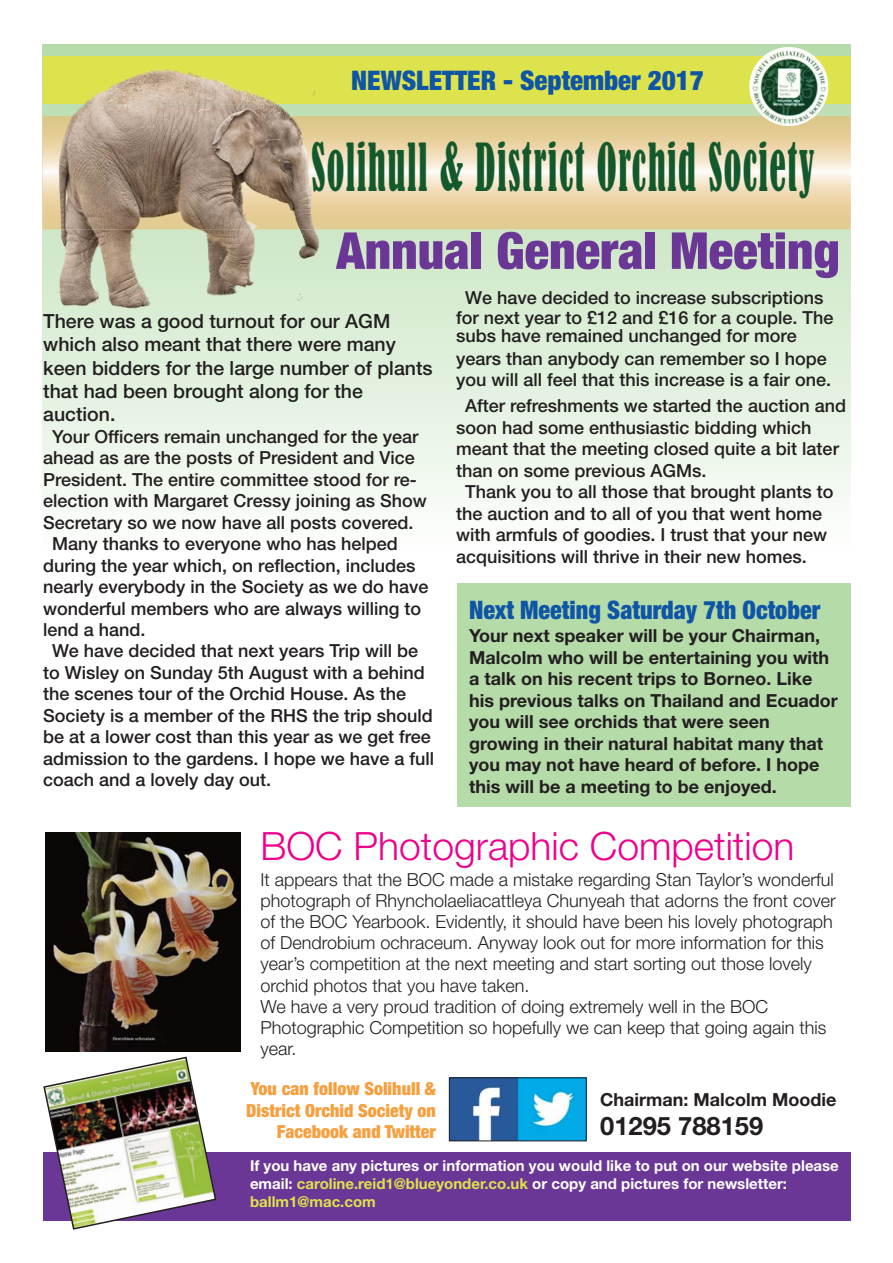
<style>
.page{position:relative;width:893px;height:1263px;background:#fff}
.page>*{position:absolute;margin:0;border:0;box-sizing:border-box;transform-origin:0 0}
.t1{font:condensed 61.5px "Bernard";letter-spacing:.04em;color:#14592c;scale:.6 1}
.t2{font:900 condensed 51px "Helvetica Neue";color:#6b3796}
.t3{font:300 39px "Helvetica Neue";color:#ec008c}
.t4{font:900 condensed 27px "Helvetica Neue";color:#0e55a6}
.t5{font:900 condensed 25.5px "Helvetica Neue";color:#0e55a6;scale:.95 1}
.t6{font:700 25.5px "Helvetica Neue";color:#231f20}
.t7{font:500 19.5px/23.2px "Helvetica Neue";color:#231f20}
.t8{font:500 18px/20.5px "Helvetica Neue";color:#231f20}
.t9{font:300 18px/21.3px "Helvetica Neue";color:#231f20}
.t10{font:700 18px/21.5px "Helvetica Neue";color:#231f20}
.t11{font:900 condensed 18px/21.6px "Helvetica Neue";color:#f79f3e;text-align:right}
.t12{font:700 15px/17.9px "Helvetica Neue";color:#fff}
.s1{color:#dde34c}
</style>
<div class="page">
<svg style="left:43px;top:45px;width:807px;height:458px;background:#dfefdb"></svg>
<div style="left:43px;top:56px;width:807px;height:48px;background:#dde34c"></div>
<img style="left:850px;top:116px;width:1px;height:113px">
<img style="left:320px;top:116px;width:530px;height:113px">
<img style="left:43px;top:116px;width:15px;height:113px">
<div style="left:43px;top:1152px;width:807px;height:68px;background:#6b3796"></div>
<img style="left:451px;top:1079px;width:134px;height:60px">
<div style="left:449px;top:1077px;width:138px;height:64px;border:1px solid #231f20"></div>
<img style="left:749px;top:47px;width:79px;height:79px;border-radius:50%">
<img style="left:43px;top:1056px;width:174px;height:174px">
<img style="left:58px;top:104px;width:262px;height:205px">
<img style="left:84px;top:69px;width:192px;height:35px">
<img style="left:59px;top:116px;width:256px;height:113px">
<div style="left:457px;top:584px;width:393px;height:223px;background:#b5dba9"></div>
<img style="left:46px;top:833px;width:194px;height:219px">
<h3 class="t4" style="left:351px;top:70px;width:354px">NEWSLETTER - September 2017</h3>
<h1 class="t1" style="left:311px;top:134px;width:840px">Solihull &amp; District Orchid Society</h1>
<h2 class="t2" style="left:336px;top:232px;width:505px">Annual General Meeting</h2>
<p class="t7" style="left:43px;top:311px;width:391px">There was a good turnout for our AGM which also meant that there were many keen bidders for the large number of plants that had been brought along for the auction.</p>
<p class="t8" style="left:52px;top:428px;width:368px">Your Officers remain unchanged for the year</p>
<p class="t8" style="left:43px;top:449px;width:373px">ahead as are the posts of President and Vice</p>
<p class="t8" style="left:43px;top:471px;width:375px">President. The entire committee stood for re-</p>
<p class="t8" style="left:43px;top:492px;width:385px">election with Margaret Cressy joining as Show</p>
<p class="t8" style="left:43px;top:514px;width:372px">Secretary so we now have all posts covered.</p>
<p class="t8" style="left:52px;top:535px;width:347px">Many thanks to everyone who has helped</p>
<p class="t8" style="left:43px;top:557px;width:374px">during the year which, on reflection, includes</p>
<p class="t8" style="left:43px;top:578px;width:387px">nearly everybody in the Society as we do have</p>
<p class="t8" style="left:43px;top:599px;width:379px">wonderful members who are always willing to</p>
<p class="t8" style="left:43px;top:621px;width:104px">lend a hand.</p>
<p class="t8" style="left:52px;top:642px;width:367px">We have decided that next years Trip will be</p>
<p class="t8" style="left:43px;top:664px;width:383px">to Wisley on Sunday 5th August with a behind</p>
<p class="t8" style="left:43px;top:685px;width:364px">the scenes tour of the Orchid House. As the</p>
<p class="t8" style="left:43px;top:707px;width:391px">Society is a member of the RHS the trip should</p>
<p class="t8" style="left:43px;top:728px;width:389px">be at a lower cost than this year as we get free</p>
<p class="t8" style="left:43px;top:750px;width:392px">admission to the gardens. I hope we have a full</p>
<p class="t8" style="left:43px;top:771px;width:229px">coach and a lovely day out.</p>
<p class="t8" style="left:456px;top:289px;width:379px;text-align:center">We have decided to increase subscriptions for next year to £12 and £16 for a couple. The</p>
<p class="t8" style="left:456px;top:325px;width:372px;line-height:23.7px">subs have remained unchanged for more years than anybody can remember so I hope</p>
<p class="t8" style="left:465px;top:368px;width:382px;line-height:26.5px;text-indent:-9px">you will all feel that this increase is a fair one.<br>After refreshments we started the auction and</p>
<p class="t8" style="left:456px;top:419px;width:357px">soon had some enthusiastic bidding which</p>
<p class="t8" style="left:456px;top:440px;width:384px">meant that the meeting closed quite a bit later</p>
<p class="t8" style="left:456px;top:462px;width:252px">than on some previous AGMs.</p>
<p class="t8" style="left:465px;top:483px;width:370px">Thank you to all those that brought plants to</p>
<p class="t8" style="left:456px;top:505px;width:367px">the auction and to all of you that went home</p>
<p class="t8" style="left:456px;top:526px;width:372px">with armfuls of goodies. I trust that your new</p>
<p class="t8" style="left:456px;top:548px;width:352px">acquisitions will thrive in their new homes.</p>
<h3 class="t5" style="left:469px;top:601px;width:371px">Next Meeting Saturday 7th October</h3>
<p class="t10" style="left:469px;top:627px;width:370px">Your next speaker will be your Chairman, Malcolm who will be entertaining you with a talk on his recent trips to Borneo. Like his previous talks on Thailand and Ecuador you will see orchids that were seen growing in their natural habitat many that you may not have heard of before. I hope this will be a meeting to be enjoyed.</p>
<h3 class="t3" style="left:260px;top:832px;width:535px">BOC Photographic Competition</h3>
<p class="t9" style="left:260px;top:870px;width:577px">It appears that the BOC made a mistake regarding Stan Taylor’s wonderful photograph of Rhyncholaeliacattleya Chunyeah that adorns the front cover of the BOC Yearbook. Evidently, it should have been his lovely photograph of Dendrobium ochraceum. Anyway look out for more information for this year’s competition at the next meeting and start sorting out those lovely orchid photos that you have taken.<br>We have a very proud tradition of doing extremely well in the BOC Photographic Competition so hopefully we can keep that going again this year.</p>
<p class="t11" style="left:246px;top:1079px;width:191px">You can follow Solihull &amp;<br>District Orchid Society on<br>Facebook and Twitter</p>
<p class="t10" style="left:600px;top:1090px;width:238px">Chairman: Malcolm Moodie</p>
<h3 class="t6" style="left:600px;top:1116px;width:165px">01295 788159</h3>
<p class="t12" style="left:250px;top:1158px;width:590px">If you have any pictures or information you would like to put on our website please email: <span class="s1">caroline.reid1@blueyonder.co.uk</span> or copy and pictures for newsletter: <span class="s1">ballm1@mac.com</span></p>
</div>
